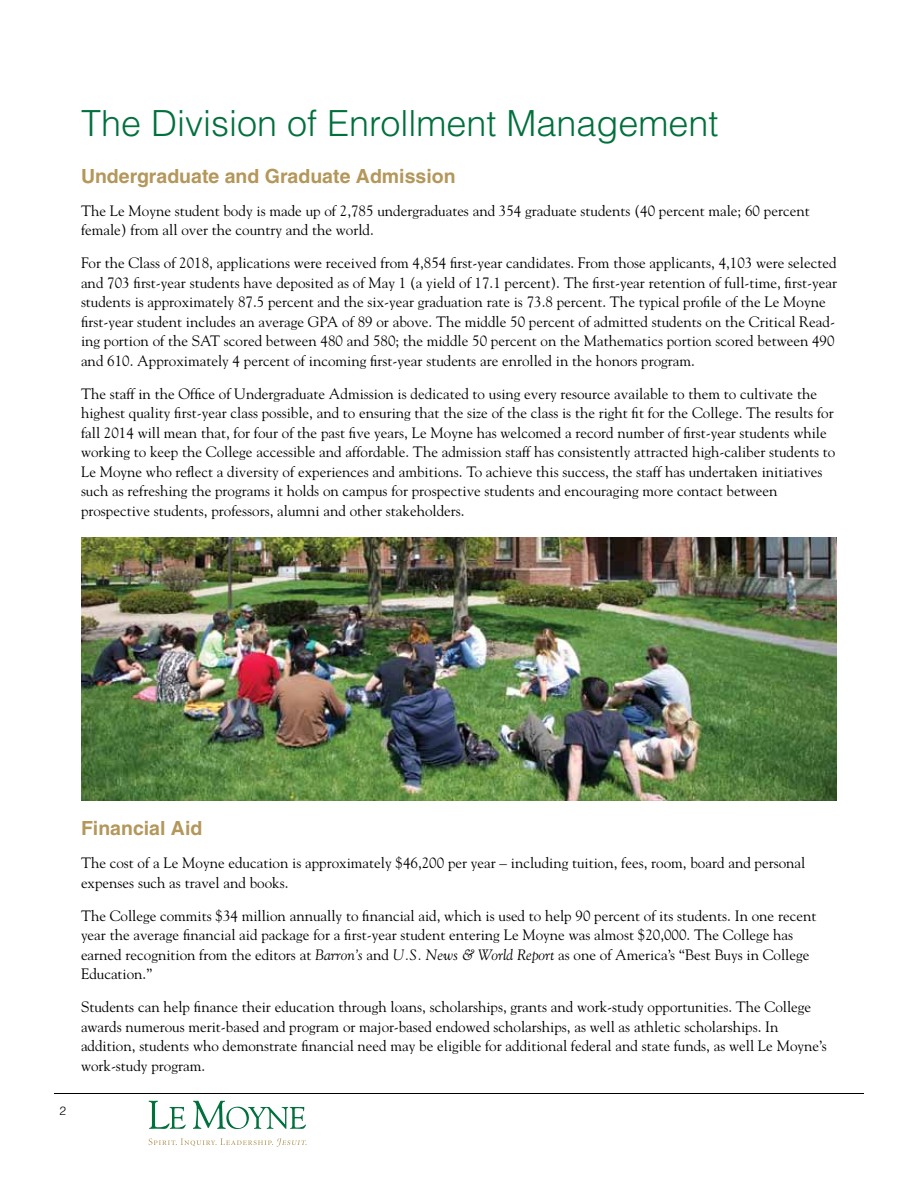
<style>
.page{position:relative;width:918px;height:1188px;background:#fff}
.page>*{position:absolute;margin:0;border:0;box-sizing:border-box;transform-origin:0 0}
.t1{font:300 36px "Helvetica";color:#00703c}
.t2{font:700 19.5px "Helvetica";color:#b4975a}
.t3{font:15px/19.5px "Goudy";color:#000}
.t4{font:300 12px "Helvetica";color:#000}
.s1{font-style:italic}
</style>
<div class="page">
<hr style="left:54px;top:1093px;width:810px;height:1px;background:#000">
<svg style="left:149px;top:1101px;width:37px;height:28px"></svg>
<svg style="left:193px;top:1100px;width:113px;height:29px"></svg>
<svg style="left:148px;top:1138px;width:158px;height:9px"></svg>
<img style="left:81px;top:537px;width:756px;height:263px">
<h1 class="t1" style="left:81px;top:101px;width:639px">The Division of Enrollment Management</h1>
<h2 class="t2" style="left:81px;top:164px;width:376px">Undergraduate and Graduate Admission</h2>
<p class="t3" style="left:81px;top:200px;width:730px">The Le Moyne student body is made up of 2,785 undergraduates and 354 graduate students (40 percent male; 60 percent female) from all over the country and the world.</p>
<p class="t3" style="left:81px;top:253px;width:758px">For the Class of 2018, applications were received from 4,854 first-year candidates. From those applicants, 4,103 were selected and 703 first-year students have deposited as of May 1 (a yield of 17.1 percent). The first-year retention of full-time, first-year students is approximately 87.5 percent and the six-year graduation rate is 73.8 percent. The typical profile of the Le Moyne first-year student includes an average GPA of 89 or above. The middle 50 percent of admitted students on the Critical Read&shy;ing portion of the SAT scored between 480 and 580; the middle 50 percent on the Mathematics portion scored between 490 and 610. Approximately 4 percent of incoming first-year students are enrolled in the honors program.</p>
<p class="t3" style="left:81px;top:383px;width:756px">The staff in the Office of Undergraduate Admission is dedicated to using every resource available to them to cultivate the highest quality first-year class possible, and to ensuring that the size of the class is the right fit for the College. The results for fall 2014 will mean that, for four of the past five years, Le Moyne has welcomed a record number of first-year students while working to keep the College accessible and affordable. The admission staff has consistently attracted high-caliber students to Le Moyne who reflect a diversity of experiences and ambitions. To achieve this success, the staff has undertaken initiatives such as refreshing the programs it holds on campus for prospective students and encouraging more contact between prospective students, professors, alumni and other stakeholders.</p>
<p class="t4" style="left:59px;top:1104px;width:8px">2</p>
<h2 class="t2" style="left:81px;top:817px;width:123px">Financial Aid</h2>
<p class="t3" style="left:81px;top:853px;width:726px">The cost of a Le Moyne education is approximately $46,200 per year – including tuition, fees, room, board and personal expenses such as travel and books.</p>
<p class="t3" style="left:81px;top:905px;width:737px">The College commits $34 million annually to financial aid, which is used to help 90 percent of its students. In one recent year the average financial aid package for a first-year student entering Le Moyne was almost $20,000. The College has earned recognition from the editors at <span class="s1">Barron’s</span> and <span class="s1">U.S. News &amp; World Report</span> as one of America’s “Best Buys in College Education.”</p>
<p class="t3" style="left:81px;top:997px;width:747px">Students can help finance their education through loans, scholarships, grants and work-study opportunities. The College awards numerous merit-based and program or major-based endowed scholarships, as well as athletic scholarships. In addition, students who demonstrate financial need may be eligible for additional federal and state funds, as well Le Moyne’s work-study program.</p>
</div>
